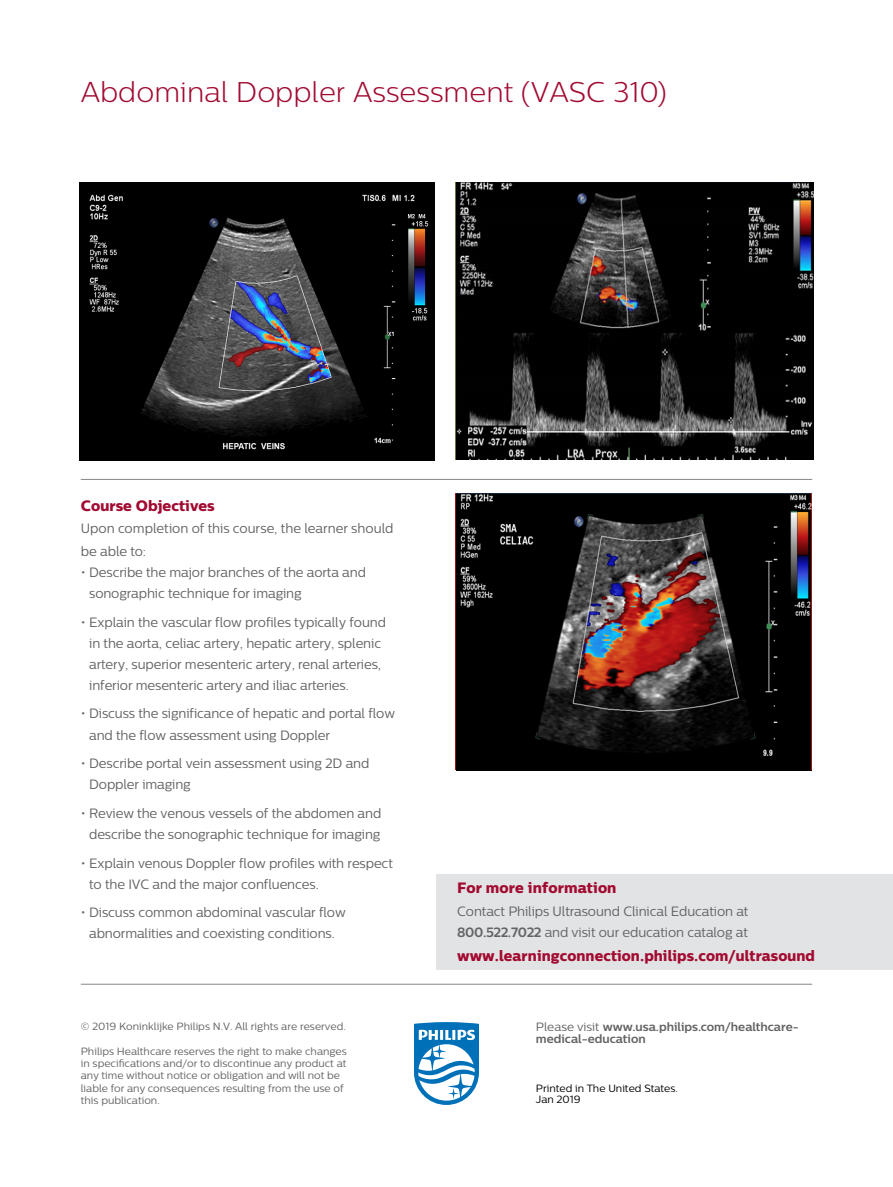
<style>
.page{position:relative;width:893px;height:1187px;background:#fff}
.page>*{position:absolute;margin:0;border:0;box-sizing:border-box;transform-origin:0 0}
.t1{font:300 28.5px "Centrale Sans";color:#a20a31}
.t2{font:15px "Centrale Sans X Bold";letter-spacing:.005em;color:#a20a31}
.t3{font:13.5px/21.1px "Centrale Sans";letter-spacing:-.01em;color:#626364}
.t4{font:700 12px/12px "Centrale Sans";color:#626364}
.t5{font:10.5px/12.3px "Centrale Sans";color:#626364}
.t6{font:10.5px/10.9px "Centrale Sans";color:#000}
.s1{font-weight:700}
.s2{font-weight:400}
</style>
<div class="page">
<svg style="left:414px;top:1022px;width:65px;height:82px"></svg>
<div style="left:437px;top:873px;width:456px;height:96px;background:#e2e3e4"></div>
<hr style="left:81px;top:983px;width:731px;height:1px;background:#868889">
<hr style="left:81px;top:479px;width:731px;height:1px;background:#868889">
<img style="left:455px;top:182px;width:359px;height:277px">
<img style="left:79px;top:182px;width:355px;height:278px">
<img style="left:456px;top:494px;width:355px;height:275px">
<h1 class="t1" style="left:81px;top:76px;width:588px">Abdominal Doppler Assessment (VASC 310)</h1>
<p class="t2" style="left:81px;top:496px;width:135px">Course Objectives</p>
<p class="t3" style="left:81px;top:517px;width:314px;line-height:22.2px">Upon completion of this course, the learner should be able to:</p>
<p class="t3" style="left:89px;top:561px;width:278px;text-indent:-8px">• Describe the major branches of the aorta and sonographic technique for imaging</p>
<p class="t3" style="left:89px;top:611px;width:298px;text-indent:-8px">• Explain the vascular flow profiles typically found in the aorta, celiac artery, hepatic artery, splenic artery, superior mesenteric artery, renal arteries, inferior mesenteric artery and iliac arteries.</p>
<p class="t3" style="left:89px;top:703px;width:307px;text-indent:-8px">• Discuss the significance of hepatic and portal flow and the flow assessment using Doppler</p>
<p class="t3" style="left:89px;top:752px;width:282px;text-indent:-8px">• Describe portal vein assessment using 2D and<br>Doppler imaging</p>
<p class="t3" style="left:81px;top:802px;width:302px;text-align:center">• Review the venous vessels of the abdomen and describe the sonographic technique for imaging</p>
<p class="t3" style="left:89px;top:852px;width:305px;text-indent:-8px">• Explain venous Doppler flow profiles with respect to the IVC and the major confluences.</p>
<p class="t3" style="left:81px;top:901px;width:267px;text-align:center">• Discuss common abdominal vascular flow abnormalities and coexisting conditions.</p>
<p class="t5" style="left:81px;top:1019px;width:267px">© 2019 Koninklijke Philips N.V. All rights are reserved.</p>
<p class="t5" style="left:81px;top:1044px;width:268px">Philips Healthcare reserves the right to make changes in specifications and/or to discontinue any product at any time without notice or obligation and will not be liable for any consequences resulting from the use of this publication.</p>
<p class="t2" style="left:457px;top:878px;width:161px">For more information</p>
<p class="t3" style="left:457px;top:899px;width:293px">Contact Philips Ultrasound Clinical Education at<br><span class="s1">800.522.7022</span> and visit our education catalog at</p>
<p class="t2" style="left:457px;top:946px;width:359px">www.learningconnection.philips.com/ultrasound</p>
<p class="t4" style="left:536px;top:1020px;width:264px"><span class="s2">Please visit</span> www.usa.philips.com/healthcare&shy;medical-education</p>
<p class="t6" style="left:536px;top:1082px;width:144px">Printed in The United States.<br>Jan 2019</p>
</div>
